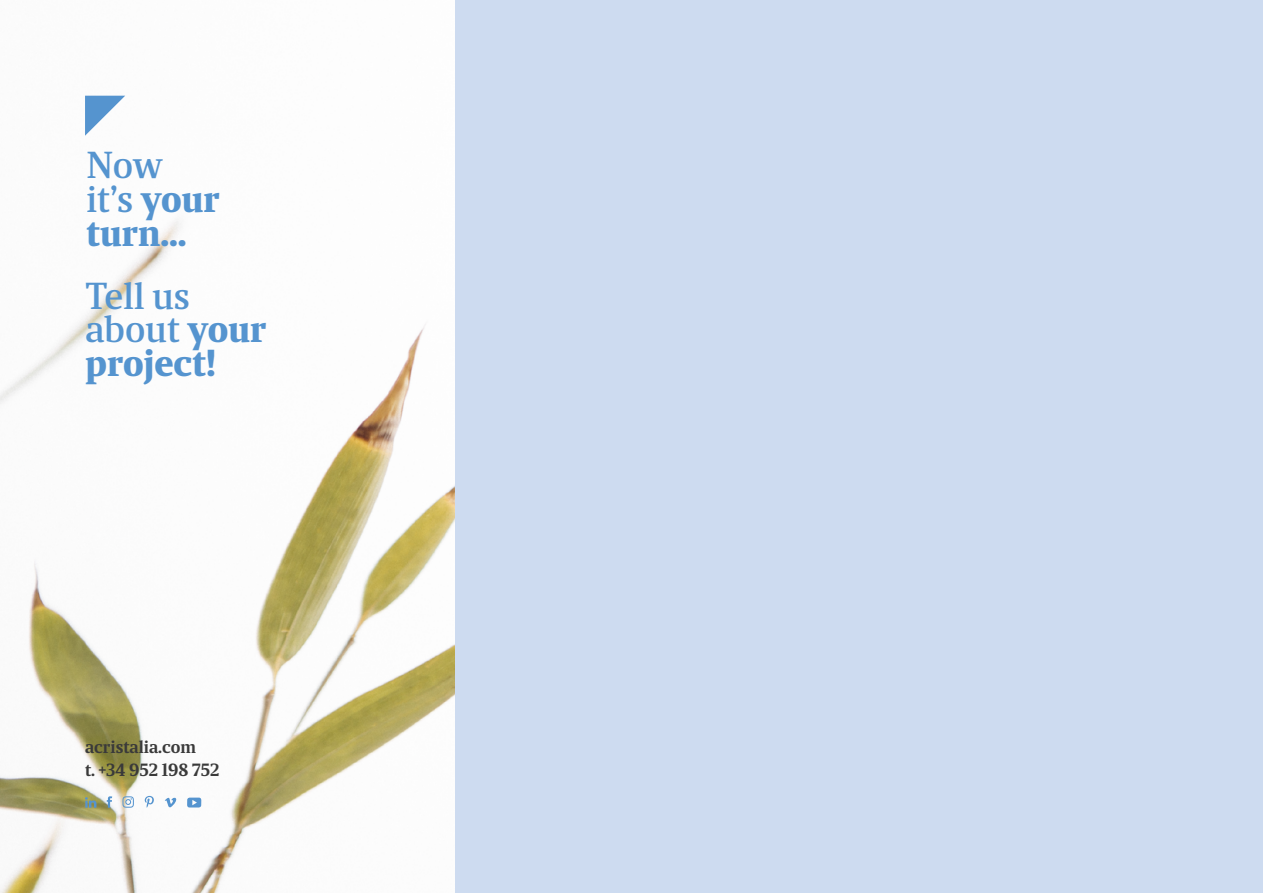
<style>
.page{position:relative;width:1263px;height:893px;background:#fff}
.page>*{position:absolute;margin:0;border:0;box-sizing:border-box;transform-origin:0 0}
.t1{font:900 37.5px/33.6px "Maga";color:#5594cf}
.t2{font:500 37.5px "Maga";letter-spacing:-.005em;color:#5594cf}
.t3{font:700 17.7px "Maga";color:#3a3a3a}
.s1{font-weight:500}
</style>
<div class="page">
<img style="left:0;top:95px;width:455px;height:798px">
<svg style="left:107px;top:796px;width:5px;height:12px"></svg>
<svg style="left:85px;top:797px;width:11px;height:11px"></svg>
<svg style="left:187px;top:798px;width:14px;height:9px"></svg>
<svg style="left:165px;top:797px;width:12px;height:11px"></svg>
<svg style="left:145px;top:796px;width:9px;height:12px"></svg>
<svg style="left:122px;top:796px;width:12px;height:12px"></svg>
<svg style="left:85px;top:96px;width:40px;height:40px"></svg>
<div style="left:455px;top:0;width:808px;height:893px;background:#cddbf0"></div>
<p class="t2" style="left:87px;top:144px;width:78px">Now</p>
<p class="t1" style="left:87px;top:183px;width:135px"><span class="s1">it’s</span> your turn...</p>
<p class="t2" style="left:86px;top:274px;width:106px">Tell us</p>
<p class="t1" style="left:86px;top:313px;width:182px"><span class="s1">about</span> your project!</p>
<p class="t3" style="left:85px;top:736px;width:112px">acristalia.com</p>
<p class="t3" style="left:85px;top:760px;width:136px">t. +34 952 198 752</p>
</div>
